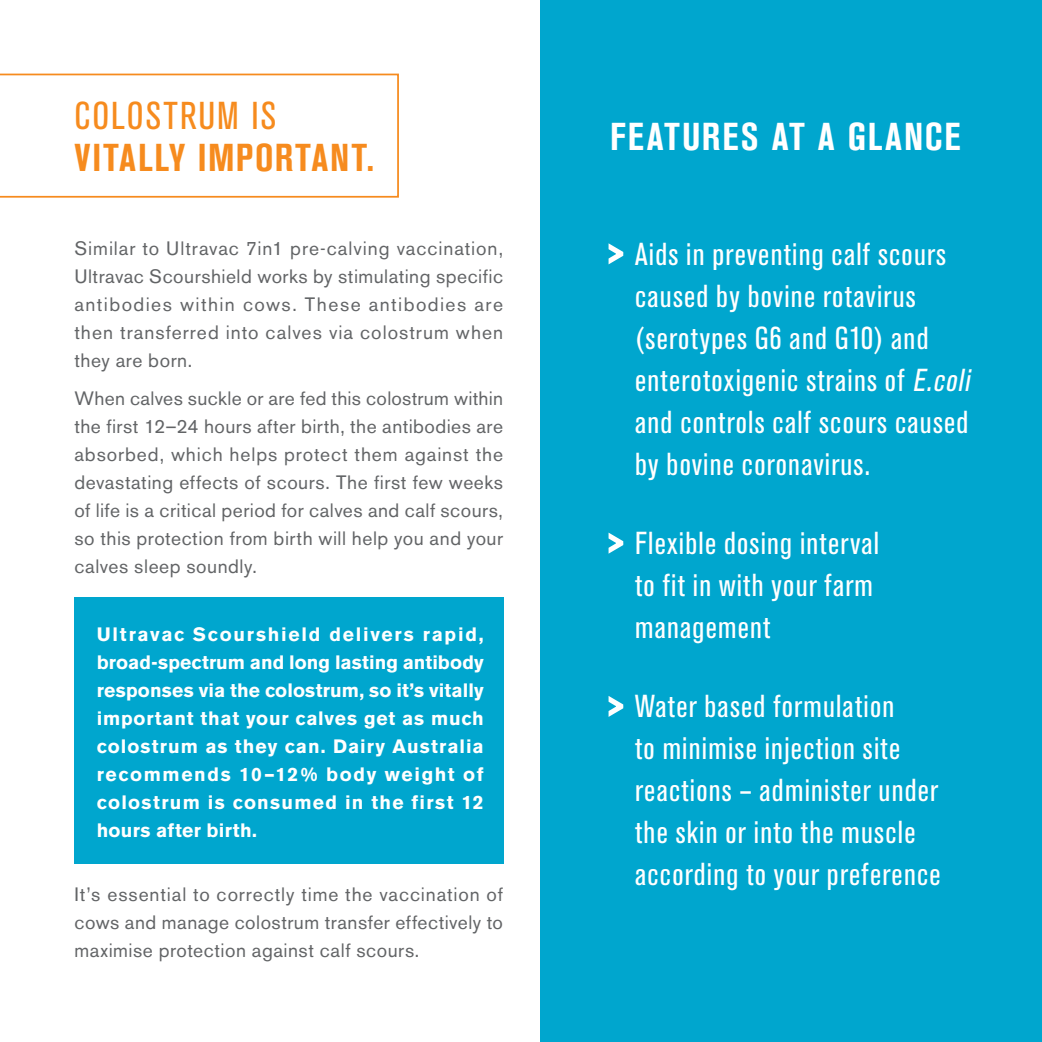
<style>
.page{position:relative;width:1042px;height:1042px;background:#fff}
.page>*{position:absolute;margin:0;border:0;box-sizing:border-box;transform-origin:0 0}
.t1{font:700 condensed 38.5px "Akzidenz Grotesk BE";letter-spacing:.05em;color:#f68b1e}
.t2{font:700 condensed 38.5px "Akzidenz Grotesk BE";letter-spacing:.055em;color:#fff}
.t3{font:condensed 38.5px "Akzidenz Grotesk BE";letter-spacing:.05em;color:#f68b1e}
.t4{font:condensed 31.5px/42px "Akzidenz Grotesk BE";letter-spacing:.04em;color:#fff}
.t5{font:19.25px/28px "Akzidenz Grotesk BE";letter-spacing:.03em;color:#626466;text-align:justify}
.t6{font:700 19.25px/28px "Akzidenz Grotesk BE";letter-spacing:.065em;color:#fff;text-align:justify}
.s1{font-stretch:normal;font-size:21px}
.s2{font-style:italic}
</style>
<div class="page">
<div style="left:541px;top:0;width:501px;height:1042px;background:#00a6ce"></div>
<svg style="left:0;top:74px;width:399px;height:124px"></svg>
<div style="left:74px;top:597px;width:430px;height:267px;background:#00a6ce"></div>
<svg style="left:608px;top:243px;width:16px;height:22px"></svg>
<svg style="left:608px;top:532px;width:16px;height:22px"></svg>
<svg style="left:608px;top:696px;width:16px;height:21px"></svg>
<p class="t3" style="left:74px;top:94px;width:203px">COLOSTRUM IS</p>
<p class="t1" style="left:74px;top:136px;width:301px">VITALLY IMPORTANT.</p>
<p class="t5" style="left:74px;top:234px;width:430px">Similar to Ultravac 7in1 pre-calving vaccination, Ultravac Scourshield works by stimulating specific antibodies within cows. These antibodies are then transferred into calves via colostrum when they are born.</p>
<p class="t5" style="left:74px;top:384px;width:430px">When calves suckle or are fed this colostrum within the first 12–24 hours after birth, the antibodies are absorbed, which helps protect them against the devastating effects of scours. The first few weeks of life is a critical period for calves and calf scours, so this protection from birth will help you and your calves sleep soundly.</p>
<p class="t6" style="left:97px;top:620px;width:388px">Ultravac Scourshield delivers rapid, broad-spectrum and long lasting antibody responses via the colostrum, so it’s vitally important that your calves get as much colostrum as they can. Dairy Australia recommends 10–12% body weight of colostrum is consumed in the first 12 hours after birth.</p>
<p class="t5" style="left:74px;top:880px;width:430px">It’s essential to correctly time the vaccination of cows and manage colostrum transfer effectively to maximise protection against calf scours.</p>
<p class="t2" style="left:610px;top:115px;width:352px">FEATURES AT A GLANCE</p>
<p class="t4" style="left:635px;top:233px;width:342px;text-indent:-25px"><span class="s1">&gt;</span> Aids in preventing calf scours caused by bovine rotavirus (serotypes G6 and G10) and enterotoxigenic strains of <span class="s2">E.coli </span>and controls calf scours caused by bovine coronavirus.</p>
<p class="t4" style="left:635px;top:523px;width:245px;text-indent:-25px"><span class="s1">&gt;</span> Flexible dosing interval to fit in with your farm management</p>
<p class="t4" style="left:635px;top:686px;width:307px;text-indent:-25px"><span class="s1">&gt;</span> Water based formulation<br>to minimise injection site reactions – administer under the skin or into the muscle according to your preference</p>
</div>
